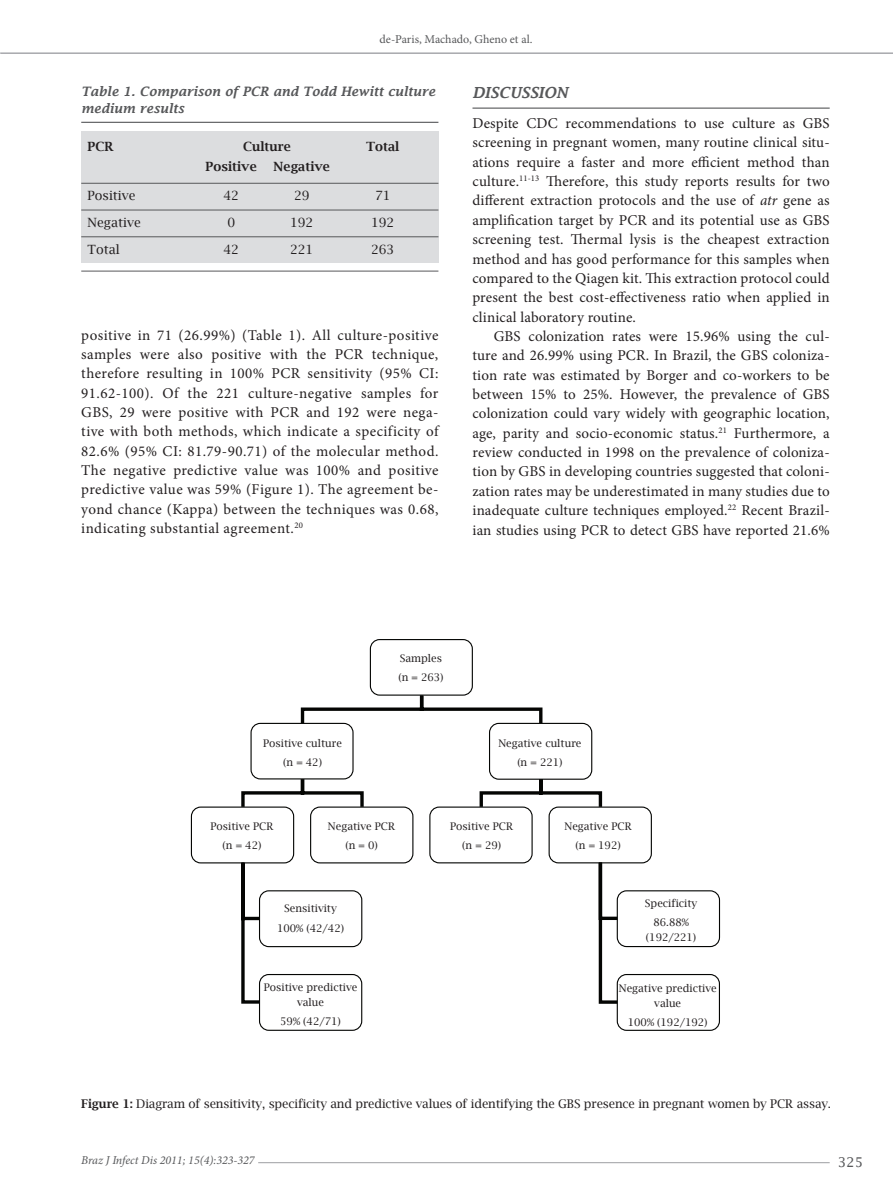
<style>
.page{position:relative;width:893px;height:1192px;background:#fff}
.page>*{position:absolute;margin:0;border:0;box-sizing:border-box;transform-origin:0 0}
.t1{font:15px/19.4px "Minion Pro";letter-spacing:.015em;color:#231f20;text-align:justify}
.t2{font:italic 600 15px "Lucida Fax";color:#57585a}
.t3{font:13.5px "Lucida Fax";color:#57585a}
.t4{font:italic 600 12.75px/16.5px "Lucida Fax";color:#57585a}
.t5{font:12.75px "Lucida Bright";color:#231f20}
.t6{font:600 12.75px "Lucida Bright";color:#231f20}
.t7{font:12px "Lucida Bright";letter-spacing:-.01em;color:#231f20}
.t8{font:italic 12px "Minion Pro";color:#57585a}
.t9{font:12px "Minion Pro";color:#57585a}
.t10{font:10.5px/19.2px "Lucida Bright";color:#231f20;text-align:center}
.s1{font-style:italic}
.s2{font-weight:600}
</style>
<div class="page">
<hr style="left:258px;top:1162px;width:572px;height:1px;background:#a8a9ad">
<hr style="left:0;top:52px;width:893px;height:2px;background:#a8a9ad">
<hr style="left:472px;top:108px;width:358px;height:1px;background:#57585a">
<div style="left:81px;top:131px;width:357px;height:131px;background:#dcdddf"></div>
<hr style="left:81px;top:271px;width:357px;height:1px;background:#57585a">
<hr style="left:81px;top:122px;width:357px;height:1px;background:#57585a">
<hr style="left:81px;top:183px;width:357px;height:1px;background:#57585a">
<hr style="left:81px;top:210px;width:357px;height:1px;background:#57585a">
<hr style="left:81px;top:236px;width:357px;height:1px;background:#57585a">
<svg style="left:300px;top:692px;width:243px;height:30px"></svg>
<div style="left:370px;top:639px;width:102px;height:56px;background:#fff;border-radius:9px"></div>
<div style="left:370px;top:639px;width:103px;height:56px;border:1px solid #040503;border-radius:9px"></div>
<svg style="left:190px;top:722px;width:531px;height:309px"></svg>
<p class="t9" style="left:380px;top:31px;width:154px">de-Paris, Machado, Gheno et al.</p>
<p class="t4" style="left:81px;top:83px;width:356px">Table 1. Comparison of PCR and Todd Hewitt culture medium results</p>
<p class="t6" style="left:88px;top:139px;width:28px">PCR</p>
<p class="t6" style="left:243px;top:139px;width:49px">Culture</p>
<p class="t6" style="left:366px;top:139px;width:35px">Total</p>
<p class="t6" style="left:206px;top:159px;width:53px">Positive</p>
<p class="t6" style="left:273px;top:159px;width:58px">Negative</p>
<p class="t5" style="left:88px;top:189px;width:49px">Positive</p>
<p class="t5" style="left:223px;top:189px;width:17px">42</p>
<p class="t5" style="left:294px;top:189px;width:17px">29</p>
<p class="t5" style="left:375px;top:189px;width:17px">71</p>
<p class="t5" style="left:88px;top:215px;width:55px">Negative</p>
<p class="t5" style="left:227px;top:215px;width:9px">0</p>
<p class="t5" style="left:290px;top:215px;width:25px">192</p>
<p class="t5" style="left:371px;top:215px;width:25px">192</p>
<p class="t5" style="left:88px;top:242px;width:34px">Total</p>
<p class="t5" style="left:223px;top:242px;width:17px">42</p>
<p class="t5" style="left:290px;top:242px;width:25px">221</p>
<p class="t5" style="left:371px;top:242px;width:25px">263</p>
<p class="t1" style="left:81px;top:325px;width:360px">positive in 71 (26.99%) (Table 1). All culture-positive samples were also positive with the PCR technique, therefore resulting in 100% PCR sensitivity (95% CI:<br>91.62-100). Of the 221 culture-negative samples for GBS, 29 were positive with PCR and 192 were nega&shy;tive with both methods, which indicate a specificity of 82.6% (95% CI: 81.79-90.71) of the molecular method.<br>The negative predictive value was 100% and positive predictive value was 59% (Figure 1). The agreement be&shy;yond chance (Kappa) between the techniques was 0.68, indicating substantial agreement.<sup>20</sup></p>
<p class="t2" style="left:472px;top:84px;width:97px">DISCUSSION</p>
<p class="t1" style="left:472px;top:114px;width:359px">Despite CDC recommendations to use culture as GBS screening in pregnant women, many routine clinical situ&shy;ations require a faster and more efficient method than culture.<sup>11-13</sup> Therefore, this study reports results for two different extraction protocols and the use of <span class="s1">atr</span> gene as amplification target by PCR and its potential use as GBS screening test. Thermal lysis is the cheapest extraction method and has good performance for this samples when compared to the Qiagen kit. This extraction protocol could present the best cost-effectiveness ratio when applied in clinical laboratory routine.</p>
<p class="t1" style="left:472px;top:326px;width:359px;text-indent:21px">GBS colonization rates were 15.96% using the cul&shy;ture and 26.99% using PCR. In Brazil, the GBS coloniza&shy;tion rate was estimated by Borger and co-workers to be between 15% to 25%. However, the prevalence of GBS colonization could vary widely with geographic location, age, parity and socio-economic status.<sup>21</sup> Furthermore, a review conducted in 1998 on the prevalence of coloniza&shy;tion by GBS in developing countries suggested that coloni&shy;zation rates may be underestimated in many studies due to inadequate culture techniques employed.<sup>22</sup> Recent Brazil&shy;ian studies using PCR to detect GBS have reported 21.6%</p>
<p class="t10" style="left:263px;top:733px;width:80px">Positive culture (n = 42)</p>
<p class="t10" style="left:398px;top:648px;width:47px;text-align:left">Samples (n = 263)</p>
<p class="t10" style="left:498px;top:733px;width:85px">Negative culture (n = 221)</p>
<p class="t10" style="left:210px;top:816px;width:65px">Positive PCR (n = 42)</p>
<p class="t10" style="left:328px;top:816px;width:69px">Negative PCR (n = 0)</p>
<p class="t10" style="left:564px;top:816px;width:69px">Negative PCR (n = 192)</p>
<p class="t10" style="left:450px;top:816px;width:65px">Positive PCR (n = 29)</p>
<p class="t10" style="left:277px;top:899px;width:68px">Sensitivity<br>100% (42/42)</p>
<p class="t10" style="left:645px;top:893px;width:54px">Specificity<br>86.88%</p>
<p class="t10" style="left:646px;top:927px;width:52px">(192/221)</p>
<p class="t10" style="left:264px;top:979px;width:95px;line-height:15px">Positive predictive value</p>
<p class="t10" style="left:280px;top:1011px;width:62px">59% (42/71)</p>
<p class="t10" style="left:619px;top:980px;width:99px;line-height:15px">Negative predictive value</p>
<p class="t10" style="left:628px;top:1012px;width:81px">100% (192/192)</p>
<p class="t7" style="left:81px;top:1096px;width:751px"><span class="s2">Figure 1:</span> Diagram of sensitivity, specificity and predictive values of identifying the GBS presence in pregnant women by PCR assay.</p>
<p class="t8" style="left:81px;top:1151px;width:175px">Braz J Infect Dis 2011; 15(4):323-327</p>
<p class="t3" style="left:838px;top:1154px;width:27px">325</p>
</div>
